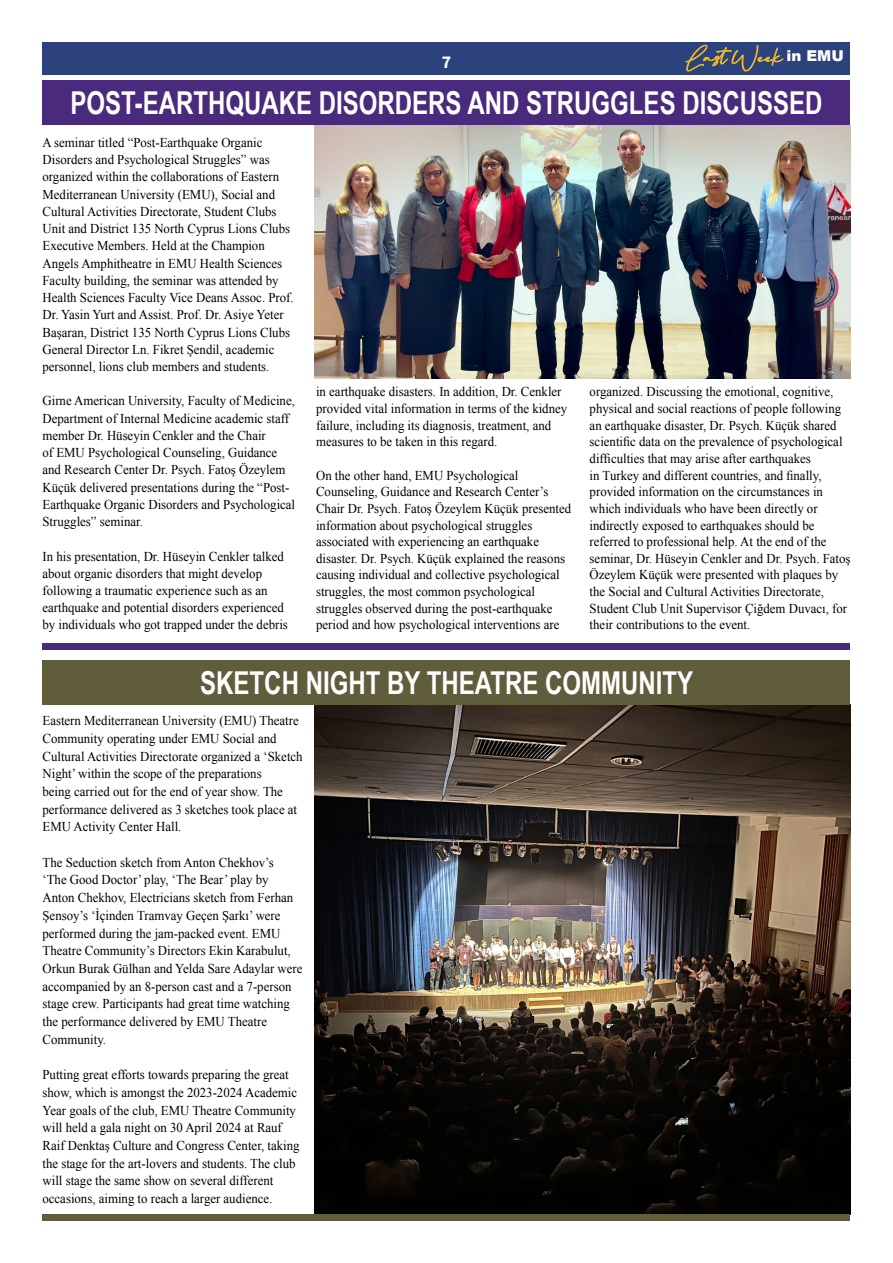
<style>
.page{position:relative;width:893px;height:1263px;background:#fff}
.page>*{position:absolute;margin:0;border:0;box-sizing:border-box;transform-origin:0 0}
.t1{font:700 31.5px "Arial Narrow";color:#fff;scale:.93 1}
.t2{font:700 18px "Source Sans 3";color:#fff}
.t3{font:900 15px "Arial";color:#fff}
.t4{font:13.5px/16.6px "Times New Roman EMU";color:#000;scale:.95 1}
</style>
<div class="page">
<div style="left:43px;top:43px;width:807px;height:32px;background:#2b427d"></div>
<svg style="left:685px;top:45px;width:99px;height:27px"></svg>
<img style="left:315px;top:705px;width:535px;height:509px">
<div style="left:43px;top:81px;width:807px;height:44px;background:#4a2a7c"></div>
<div style="left:43px;top:660px;width:807px;height:45px;background:#5f5d3b"></div>
<div style="left:43px;top:644px;width:807px;height:6px;background:#4a2a7c"></div>
<div style="left:43px;top:1214px;width:807px;height:6px;background:#5f5d3b"></div>
<img style="left:315px;top:125px;width:535px;height:253px">
<p class="t2" style="left:442px;top:50px;width:11px">7</p>
<p class="t3" style="left:786px;top:45px;width:59px">in EMU</p>
<p class="t1" style="left:71px;top:79px;width:810px">POST-EARTHQUAKE DISORDERS AND STRUGGLES DISCUSSED</p>
<p class="t4" style="left:43px;top:134px;width:266px;line-height:17.2px">A seminar titled “Post-Earthquake Organic Disorders and Psychological Struggles” was organized within the collaborations of Eastern Mediterranean University (EMU), Social and Cultural Activities Directorate, Student Clubs Unit and District 135 North Cyprus Lions Clubs Executive Members. Held at the Champion Angels Amphitheatre in EMU Health Sciences Faculty building, the seminar was attended by Health Sciences Faculty Vice Deans Assoc. Prof.<br>Dr. Yasin Yurt and Assist. Prof. Dr. Asiye Yeter Başaran, District 135 North Cyprus Lions Clubs General Director Ln. Fikret Şendil, academic personnel, lions club members and students.</p>
<p class="t4" style="left:43px;top:392px;width:267px;line-height:17.2px">Girne American University, Faculty of Medicine, Department of Internal Medicine academic staff member Dr. Hüseyin Cenkler and the Chair<br>of EMU Psychological Counseling, Guidance and Research Center Dr. Psych. Fatoş Özeylem Küçük delivered presentations during the “Post-Earthquake Organic Disorders and Psychological Struggles” seminar.</p>
<p class="t4" style="left:43px;top:547px;width:260px;line-height:17.2px">In his presentation, Dr. Hüseyin Cenkler talked about organic disorders that might develop following a traumatic experience such as an earthquake and potential disorders experienced by individuals who got trapped under the debris</p>
<p class="t4" style="left:316px;top:383px;width:266px">in earthquake disasters. In addition, Dr. Cenkler provided vital information in terms of the kidney failure, including its diagnosis, treatment, and measures to be taken in this regard.</p>
<p class="t4" style="left:316px;top:466px;width:270px">On the other hand, EMU Psychological Counseling, Guidance and Research Center’s Chair Dr. Psych. Fatoş Özeylem Küçük presented information about psychological struggles associated with experiencing an earthquake disaster. Dr. Psych. Küçük explained the reasons causing individual and collective psychological struggles, the most common psychological struggles observed during the post-earthquake period and how psychological interventions are</p>
<p class="t4" style="left:590px;top:383px;width:276px">organized. Discussing the emotional, cognitive, physical and social reactions of people following an earthquake disaster, Dr. Psych. Küçük shared scientific data on the prevalence of psychological difficulties that may arise after earthquakes<br>in Turkey and different countries, and finally, provided information on the circumstances in which individuals who have been directly or indirectly exposed to earthquakes should be referred to professional help. At the end of the seminar, Dr. Hüseyin Cenkler and Dr. Psych. Fatoş Özeylem Küçük were presented with plaques by the Social and Cultural Activities Directorate, Student Club Unit Supervisor Çiğdem Duvacı, for their contributions to the event.</p>
<p class="t1" style="left:200px;top:659px;width:532px">SKETCH NIGHT BY THEATRE COMMUNITY</p>
<p class="t4" style="left:43px;top:711px;width:275px;line-height:17.7px">Eastern Mediterranean University (EMU) Theatre Community operating under EMU Social and Cultural Activities Directorate organized a ‘Sketch Night’ within the scope of the preparations<br>being carried out for the end of year show. The performance delivered as 3 sketches took place at EMU Activity Center Hall.</p>
<p class="t4" style="left:43px;top:853px;width:275px;line-height:17.7px">The Seduction sketch from Anton Chekhov’s<br>‘The Good Doctor’ play, ‘The Bear’ play by Anton Chekhov, Electricians sketch from Ferhan Şensoy’s ‘İçinden Tramvay Geçen Şarkı’ were performed during the jam-packed event. EMU Theatre Community’s Directors Ekin Karabulut, Orkun Burak Gülhan and Yelda Sare Adaylar were accompanied by an 8-person cast and a 7-person stage crew. Participants had great time watching the performance delivered by EMU Theatre Community.</p>
<p class="t4" style="left:43px;top:1065px;width:272px;line-height:17.7px">Putting great efforts towards preparing the great show, which is amongst the 2023-2024 Academic Year goals of the club, EMU Theatre Community will held a gala night on 30 April 2024 at Rauf Raif Denktaş Culture and Congress Center, taking the stage for the art-lovers and students. The club will stage the same show on several different occasions, aiming to reach a larger audience.</p>
</div>
